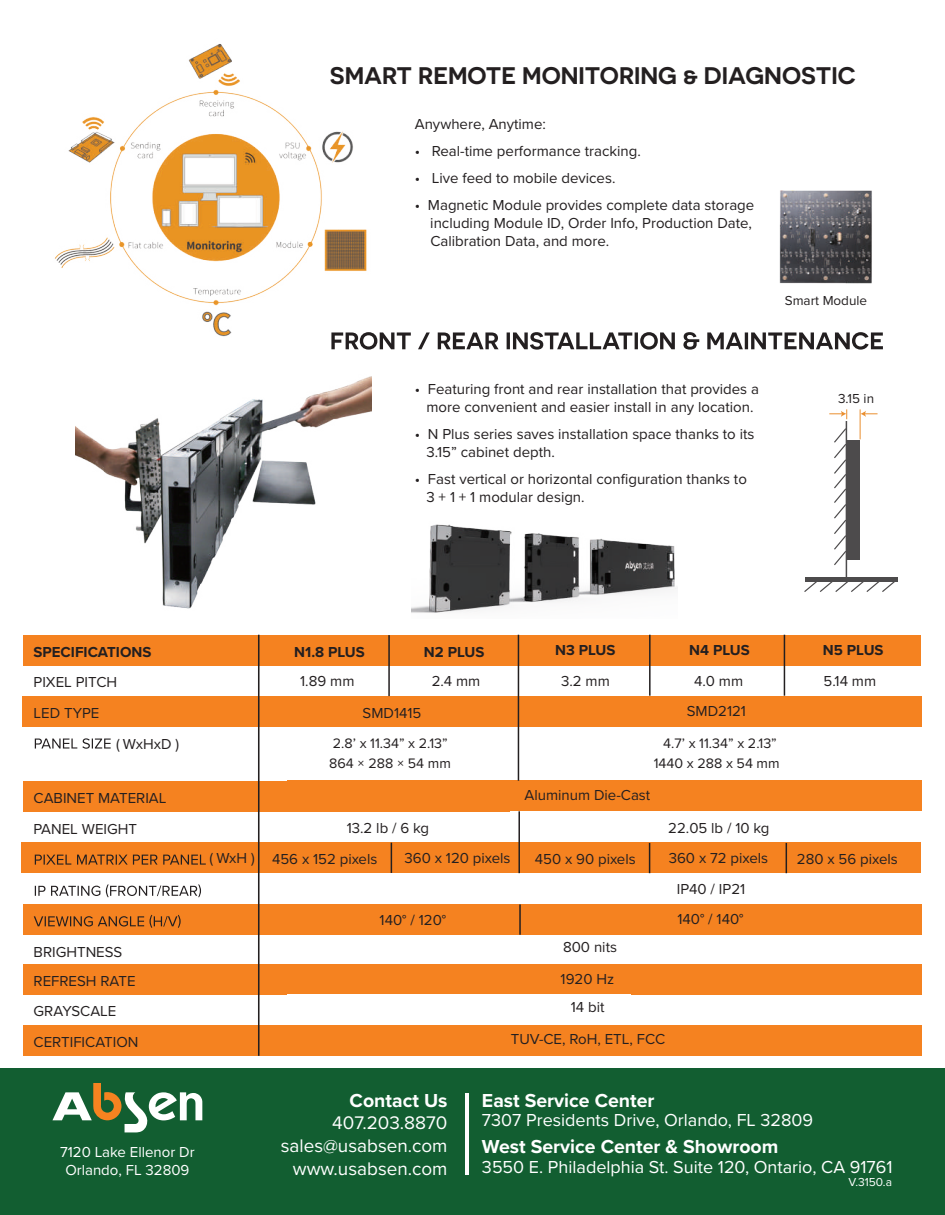
<style>
.page{position:relative;width:945px;height:1215px;background:#fff}
.page>*{position:absolute;margin:0;border:0;box-sizing:border-box;transform-origin:0 0}
.t1{font:600 24px "Novecentosanswide";color:#231f20}
.t2{font:700 19.5px "Proxima Nova";color:#fff}
.t3{font:18.9px/22.6px "Proxima Nova";color:#fff;text-align:right}
.t4{font:18px "Proxima Nova";color:#fff}
.t5{font:15px/18px "Proxima Nova";color:#231f20}
.t6{font:700 15px "Proxima Nova";color:#231f20}
.t7{font:15px/18px "Proxima Nova";color:#fff;text-align:center}
.t8{font:14.25px "Proxima Nova";color:#231f20}
.t9{font:13.5px "Proxima Nova";color:#231f20}
.t10{font:12px "Proxima Nova";color:#fff}
</style>
<div class="page">
<div style="left:0;top:1069px;width:945px;height:146px;background:#125e31"></div>
<svg style="left:52px;top:1083px;width:150px;height:49px"></svg>
<hr style="left:465px;top:1093px;width:3px;height:82px;background:#fff">
<img style="left:54px;top:44px;width:313px;height:293px">
<img style="left:76px;top:376px;width:296px;height:233px">
<img style="left:779px;top:190px;width:93px;height:94px">
<img style="left:411px;top:524px;width:266px;height:89px">
<hr style="left:846px;top:421px;width:1px;height:161px;background:#4d4b4c">
<svg style="left:834px;top:427px;width:12px;height:140px"></svg>
<svg style="left:804px;top:579px;width:91px;height:13px"></svg>
<hr style="left:806px;top:578px;width:92px;height:4px;background:#4d4b4c">
<div style="left:846px;top:441px;width:14px;height:119px;background:#4d4b4c"></div>
<svg style="left:829px;top:409px;width:18px;height:10px"></svg>
<hr style="left:860px;top:409px;width:1px;height:30px;background:#ea8f30">
<svg style="left:860px;top:411px;width:18px;height:6px"></svg>
<svg style="left:331px;top:332px;width:552px;height:18px"></svg>
<div style="left:286px;top:635px;width:634px;height:30px;background:#f58220"></div>
<div style="left:288px;top:696px;width:634px;height:31px;background:#f58220"></div>
<div style="left:23px;top:635px;width:413px;height:30px;background:#f58220"></div>
<div style="left:22px;top:696px;width:316px;height:31px;background:#f58220"></div>
<svg style="left:35px;top:738px;width:76px;height:11px"></svg>
<div style="left:21px;top:843px;width:899px;height:30px;background:#f58220"></div>
<svg style="left:35px;top:855px;width:171px;height:10px"></svg>
<svg style="left:35px;top:884px;width:166px;height:13px"></svg>
<div style="left:23px;top:904px;width:898px;height:31px;background:#f58220"></div>
<svg style="left:34px;top:915px;width:147px;height:13px"></svg>
<div style="left:23px;top:964px;width:899px;height:30px;background:#f58220"></div>
<div style="left:23px;top:1025px;width:899px;height:31px;background:#f58220"></div>
<div style="left:288px;top:781px;width:634px;height:30px;background:#f58220"></div>
<div style="left:23px;top:781px;width:487px;height:30px;background:#f58220"></div>
<hr style="left:649px;top:635px;width:2px;height:61px;background:#231f20">
<hr style="left:518px;top:811px;width:2px;height:62px;background:#231f20">
<hr style="left:784px;top:635px;width:1px;height:61px;background:#231f20">
<hr style="left:518px;top:635px;width:1px;height:146px;background:#231f20">
<hr style="left:388px;top:635px;width:2px;height:61px;background:#231f20">
<hr style="left:258px;top:635px;width:2px;height:421px;background:#231f20">
<hr style="left:649px;top:843px;width:1px;height:30px;background:#231f20">
<hr style="left:519px;top:904px;width:2px;height:31px;background:#231f20">
<hr style="left:391px;top:843px;width:1px;height:30px;background:#231f20">
<hr style="left:786px;top:843px;width:1px;height:30px;background:#231f20">
<h1 class="t1" style="left:330px;top:61px;width:527px">SMART REMOTE MONITORING &amp; DIAGNOSTIC</h1>
<p class="t6" style="left:34px;top:641px;width:119px">SPECIFICATIONS</p>
<p class="t5" style="left:415px;top:114px;width:133px">Anywhere, Anytime:</p>
<p class="t5" style="left:415px;top:141px;width:228px">• Real-time performance tracking.</p>
<p class="t5" style="left:415px;top:168px;width:202px">• Live feed to mobile devices.</p>
<p class="t5" style="left:430px;top:195px;width:326px;text-indent:-15px">• Magnetic Module provides complete data storage including Module ID, Order Info, Production Date,<br>Calibration Data, and more.</p>
<p class="t9" style="left:785px;top:290px;width:84px">Smart Module</p>
<p class="t5" style="left:415px;top:380px;width:346px;text-align:center">• Featuring front and rear installation that provides a more convenient and easier install in any location.</p>
<p class="t5" style="left:426px;top:425px;width:330px;text-indent:-12px">• N Plus series saves installation space thanks to its<br>3.15” cabinet depth.</p>
<p class="t5" style="left:426px;top:470px;width:322px;text-indent:-12px">• Fast vertical or horizontal configuration thanks to<br>3 + 1 + 1 modular design.</p>
<p class="t9" style="left:838px;top:388px;width:38px">3.15 in</p>
<p class="t6" style="left:294px;top:641px;width:72px">N1.8 PLUS</p>
<p class="t6" style="left:424px;top:641px;width:62px">N2 PLUS</p>
<p class="t6" style="left:555px;top:639px;width:62px">N3 PLUS</p>
<p class="t6" style="left:689px;top:639px;width:62px">N4 PLUS</p>
<p class="t6" style="left:823px;top:639px;width:62px">N5 PLUS</p>
<p class="t5" style="left:34px;top:673px;width:85px">PIXEL PITCH</p>
<p class="t5" style="left:694px;top:671px;width:51px">4.0 mm</p>
<p class="t5" style="left:300px;top:671px;width:56px">1.89 mm</p>
<p class="t5" style="left:432px;top:671px;width:50px">2.4 mm</p>
<p class="t5" style="left:561px;top:671px;width:50px">3.2 mm</p>
<p class="t5" style="left:363px;top:703px;width:60px">SMD1415</p>
<p class="t5" style="left:687px;top:701px;width:61px">SMD2121</p>
<p class="t8" style="left:663px;top:732px;width:115px">4.7’ x 11.34” x 2.13”</p>
<p class="t8" style="left:329px;top:753px;width:123px">864 × 288 × 54 mm</p>
<p class="t5" style="left:34px;top:703px;width:67px">LED TYPE</p>
<p class="t8" style="left:333px;top:732px;width:116px">2.8’ x 11.34” x 2.13”</p>
<p class="t5" style="left:116px;top:734px;width:65px">( WxHxD )</p>
<p class="t8" style="left:654px;top:753px;width:128px">1440 x 288 x 54 mm</p>
<p class="t5" style="left:34px;top:788px;width:134px">CABINET MATERIAL</p>
<p class="t5" style="left:525px;top:785px;width:127px">Aluminum Die-Cast</p>
<p class="t5" style="left:34px;top:819px;width:105px">PANEL WEIGHT</p>
<p class="t5" style="left:34px;top:937px;width:103px;line-height:28.8px">BRIGHTNESS<br>REFRESH RATE</p>
<p class="t5" style="left:34px;top:1002px;width:84px">GRAYSCALE</p>
<p class="t5" style="left:34px;top:1032px;width:106px">CERTIFICATION</p>
<p class="t5" style="left:347px;top:818px;width:84px">13.2 lb / 6 kg</p>
<p class="t5" style="left:668px;top:818px;width:103px">22.05 lb / 10 kg</p>
<p class="t5" style="left:209px;top:848px;width:47px">( WxH )</p>
<p class="t5" style="left:669px;top:848px;width:101px">360 x 72 pixels</p>
<p class="t5" style="left:272px;top:849px;width:107px">456 x 152 pixels</p>
<p class="t5" style="left:405px;top:848px;width:108px">360 x 120 pixels</p>
<p class="t5" style="left:535px;top:849px;width:102px">450 x 90 pixels</p>
<p class="t5" style="left:677px;top:879px;width:70px">IP40 / IP21</p>
<p class="t5" style="left:380px;top:910px;width:68px">140° / 120°</p>
<p class="t5" style="left:677px;top:909px;width:68px">140° / 140°</p>
<p class="t5" style="left:563px;top:938px;width:55px">800 nits</p>
<p class="t5" style="left:561px;top:965px;width:55px;line-height:28.2px;text-align:center">1920 Hz<br>14 bit</p>
<p class="t5" style="left:511px;top:1030px;width:156px">TUV-CE, RoH, ETL, FCC</p>
<p class="t5" style="left:824px;top:671px;width:54px">5.14 mm</p>
<p class="t5" style="left:797px;top:849px;width:102px">280 x 56 pixels</p>
<p class="t7" style="left:60px;top:1142px;width:136px">7120 Lake Ellenor Dr<br>Orlando, FL 32809</p>
<h2 class="t2" style="left:350px;top:1085px;width:99px">Contact Us</h2>
<p class="t3" style="left:281px;top:1111px;width:168px">407.203.8870 sales@usabsen.com www.usabsen.com</p>
<h2 class="t2" style="left:482px;top:1085px;width:174px">East Service Center</h2>
<p class="t4" style="left:482px;top:1107px;width:333px">7307 Presidents Drive, Orlando, FL 32809</p>
<h2 class="t2" style="left:482px;top:1132px;width:298px">West Service Center &amp; Showroom</h2>
<p class="t4" style="left:482px;top:1153px;width:412px">3550 E. Philadelphia St. Suite 120, Ontario, CA 91761</p>
<p class="t10" style="left:849px;top:1173px;width:45px">V.3150.a</p>
</div>
